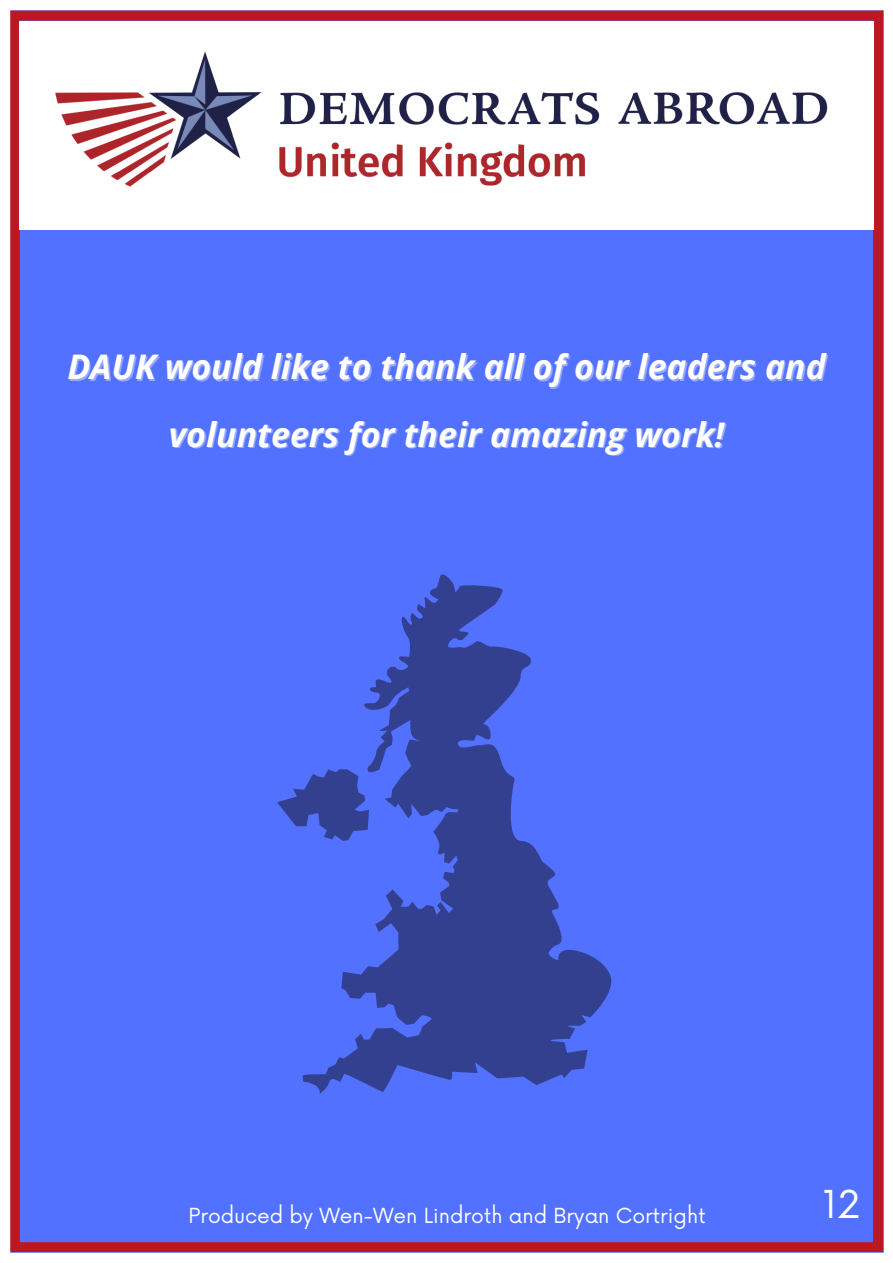
<style>
.page{position:relative;width:893px;height:1263px;background:#fff}
.page>*{position:absolute;margin:0;border:0;box-sizing:border-box;transform-origin:0 0}
.t1{font:37.5px "Now";color:#fff}
.t2{font:italic 700 33.9px/67.5px "Open Sans";color:#fff;text-align:center}
.t3{font:20.25px "Now";color:#fff}
</style>
<div class="page">
<div style="left:10px;top:10px;width:874px;height:1243px;background:#5271ff"></div>
<img style="left:19px;top:21px;width:854px;height:208px">
<svg style="left:303px;top:572px;width:308px;height:522px;background:#445bce"></svg>
<svg style="left:277px;top:769px;width:92px;height:72px;background:#3f54be"></svg>
<p class="t2" style="left:67px;top:332px;width:760px">DAUK would like to thank all of our leaders and volunteers for their amazing work!</p>
<p class="t3" style="left:188px;top:1204px;width:519px">Produced by Wen-Wen Lindroth and Bryan Cortright</p>
<p class="t1" style="left:823px;top:1183px;width:39px">12</p>
</div>
